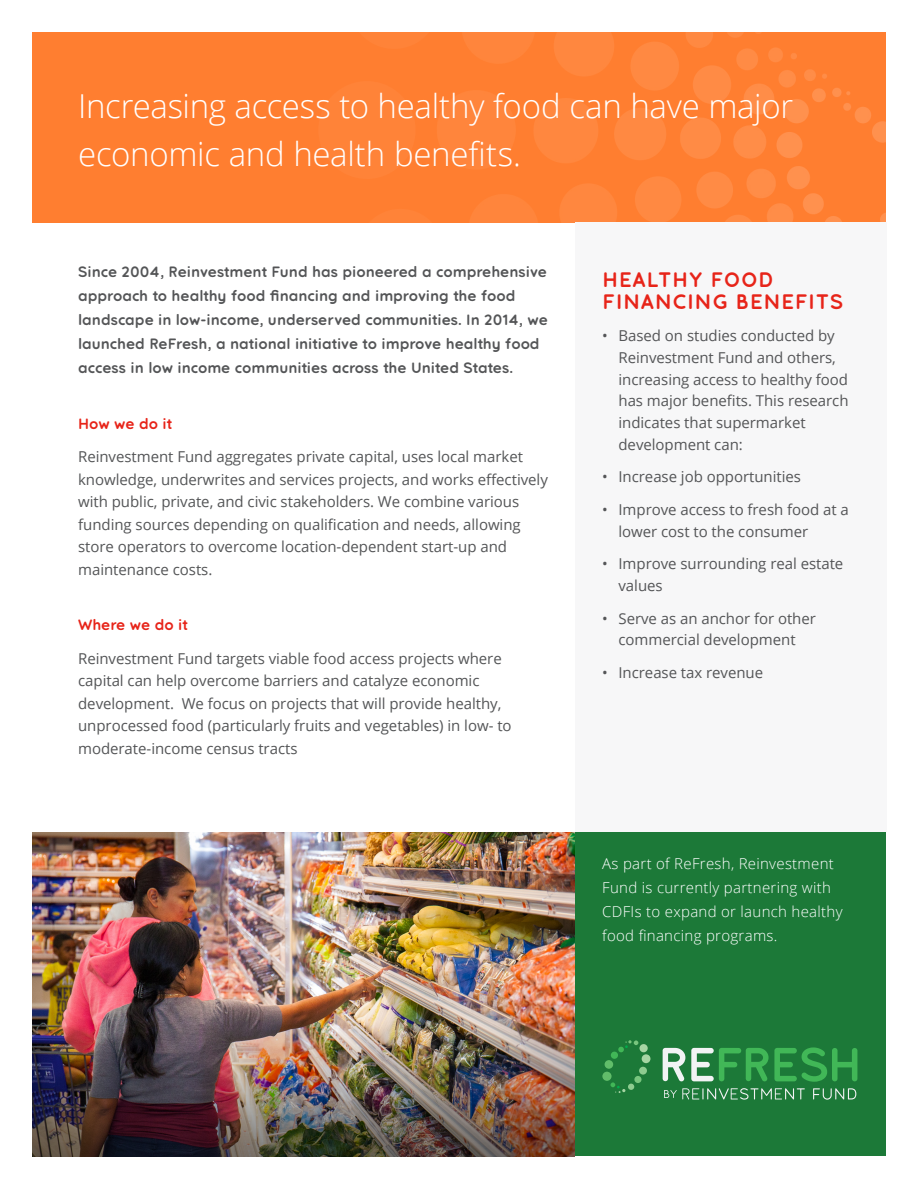
<style>
.page{position:relative;width:918px;height:1188px;background:#fff}
.page>*{position:absolute;margin:0;border:0;box-sizing:border-box;transform-origin:0 0}
.t1{font:300 33px/48px "Open Sans";letter-spacing:-.01em;color:#fff}
.Heading__red{font:700 21px/21.8px "Reinvestment";letter-spacing:.06em;color:#e72419}
.Body_Text__Smaller{font:15px/22.5px "Open Sans";letter-spacing:-.005em;color:#545557}
.Body_Text_Bullet_No{font:15px/21.8px "Open Sans";letter-spacing:-.005em;color:#545557}
.Smaller_Intro{font:700 15px/24px "Reinvestment";letter-spacing:-.005em;color:#545557}
.t2{font:300 15px/24px "Open Sans";letter-spacing:.02em;color:#fff}
.Smaller_Intro-2{font:700 15px "Reinvestment";letter-spacing:-.005em;color:#e72419}
</style>
<div class="page">
<div style="left:575px;top:831px;width:311px;height:325px;background:#1c7938"></div>
<div style="left:605px;top:1060px;width:8px;height:9px;background:#61bd6a;border-radius:50%"></div>
<div style="left:611px;top:1052px;width:7px;height:7px;background:#41b757;border-radius:50%"></div>
<div style="left:602px;top:1072px;width:10px;height:9px;background:#61bd6a;border-radius:50%"></div>
<svg style="left:618px;top:1040px;width:20px;height:12px"></svg>
<div style="left:640px;top:1044px;width:8px;height:8px;background:#a6d5a3;border-radius:50%"></div>
<div style="left:642px;top:1054px;width:8px;height:9px;background:#a6d5a3;border-radius:50%"></div>
<div style="left:639px;top:1067px;width:8px;height:8px;background:#8ecc90;border-radius:50%"></div>
<div style="left:634px;top:1076px;width:8px;height:7px;background:#78c57e;border-radius:50%"></div>
<svg style="left:611px;top:1082px;width:23px;height:11px"></svg>
<svg style="left:663px;top:1048px;width:22px;height:33px"></svg>
<svg style="left:691px;top:1047px;width:166px;height:35px"></svg>
<svg style="left:664px;top:1088px;width:141px;height:12px"></svg>
<svg style="left:813px;top:1088px;width:43px;height:12px"></svg>
<img style="left:32px;top:832px;width:543px;height:152px">
<img style="left:32px;top:984px;width:543px;height:172px">
<div style="left:32px;top:32px;width:854px;height:191px;background:#ff7e30"></div>
<img style="left:437px;top:32px;width:449px;height:191px">
<div style="left:575px;top:223px;width:311px;height:609px;background:#f7f7f8"></div>
<p class="t1" style="left:78px;top:81px;width:717px">Increasing access to healthy food can have major economic and health benefits.</p>
<p class="Smaller_Intro" style="left:78px;top:260px;width:471px">Since 2004, Reinvestment Fund has pioneered a comprehensive approach to healthy food financing and improving the food landscape in low-income, underserved communities. In 2014, we launched ReFresh, a national initiative to improve healthy food access in low income communities across the United States.</p>
<p class="Smaller_Intro-2" style="left:78px;top:414px;width:96px">How we do it</p>
<p class="Body_Text__Smaller" style="left:78px;top:445px;width:471px">Reinvestment Fund aggregates private capital, uses local market knowledge, underwrites and services projects, and works effectively with public, private, and civic stakeholders. We combine various funding sources depending on qualification and needs, allowing store operators to overcome location-dependent start-up and maintenance costs.</p>
<p class="Smaller_Intro-2" style="left:78px;top:615px;width:111px">Where we do it</p>
<p class="Body_Text__Smaller" style="left:78px;top:647px;width:435px">Reinvestment Fund targets viable food access projects where capital can help overcome barriers and catalyze economic development. We focus on projects that will provide healthy, unprocessed food (particularly fruits and vegetables) in low- to moderate-income census tracts</p>
<p class="Heading__red" style="left:602px;top:269px;width:242px">HEALTHY FOOD<br>FINANCING BENEFITS</p>
<p class="Body_Text_Bullet_No" style="left:619px;top:324px;width:232px;text-indent:-16px">• Based on studies conducted by<br>Reinvestment Fund and others, increasing access to healthy food has major benefits. This research indicates that supermarket development can:</p>
<p class="Body_Text_Bullet_No" style="left:602px;top:466px;width:200px">• Increase job opportunities</p>
<p class="Body_Text_Bullet_No" style="left:619px;top:498px;width:232px;text-indent:-16px">• Improve access to fresh food at a lower cost to the consumer</p>
<p class="Body_Text_Bullet_No" style="left:619px;top:553px;width:226px;text-indent:-16px">• Improve surrounding real estate values</p>
<p class="Body_Text_Bullet_No" style="left:602px;top:607px;width:215px;text-align:center">• Serve as an anchor for other commercial development</p>
<p class="Body_Text_Bullet_No" style="left:602px;top:661px;width:162px">• Increase tax revenue</p>
<p class="t2" style="left:602px;top:851px;width:242px">As part of ReFresh, Reinvestment<br>Fund is currently partnering with<br>CDFIs to expand or launch healthy food financing programs.</p>
</div>
